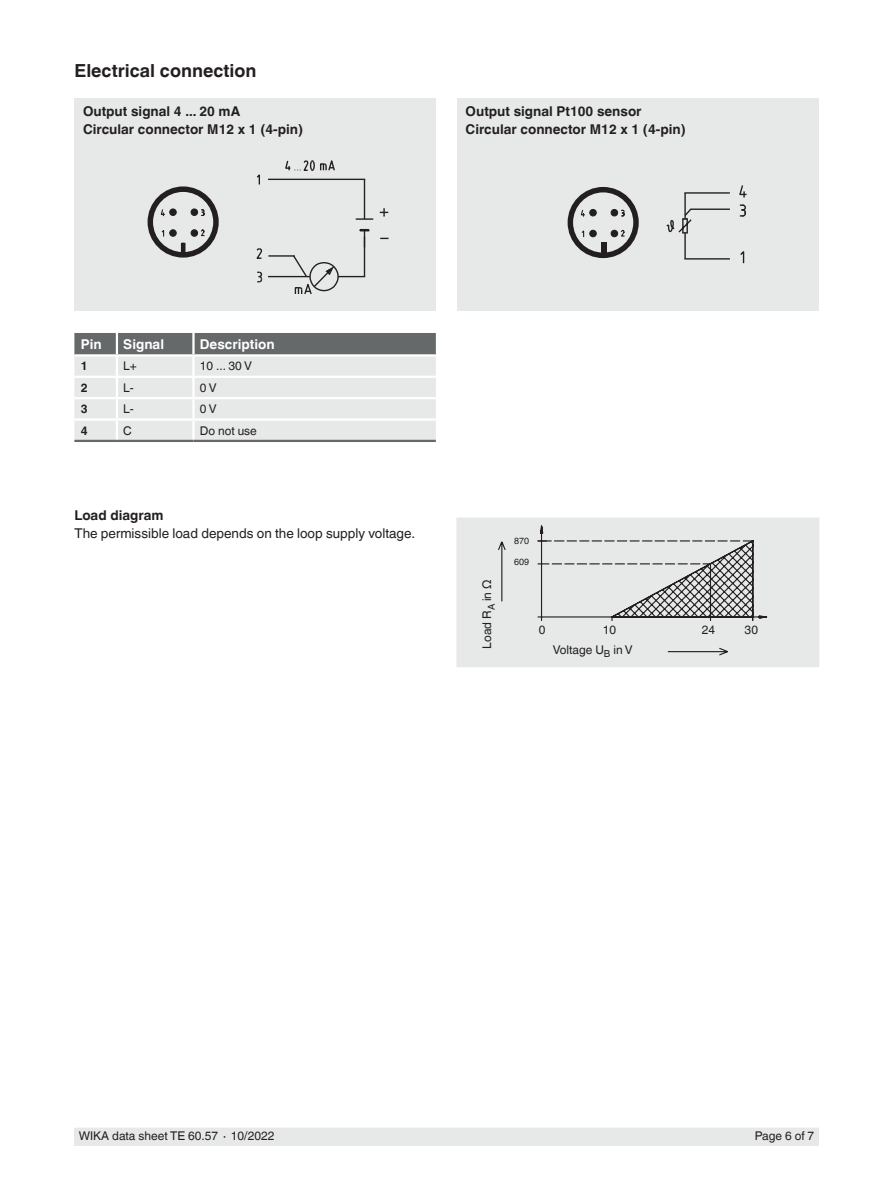
<style>
.page{position:relative;width:893px;height:1188px;background:#fff}
.page>*{position:absolute;margin:0;border:0;box-sizing:border-box;transform-origin:0 0}
.t1{font:700 18px "Helvetica World";color:#231f20}
.t2{font:700 13.5px/18px "Helvetica World";color:#231f20}
.t3{font:13.5px "Helvetica World";color:#231f20}
.t4{font:700 13.5px "Helvetica World";color:#fff}
.t5{font:12px "Helvetica World";color:#231f20}
.t6{font:700 12px "Helvetica World";color:#231f20}
.t7{font:9px "Helvetica World";color:#231f20}
</style>
<div class="page">
<div style="left:74px;top:1128px;width:745px;height:17px;background:#e7e9e8"></div>
<div style="left:75px;top:98px;width:361px;height:212px;background:#e7e9e8"></div>
<div style="left:457px;top:98px;width:362px;height:212px;background:#e7e9e8"></div>
<div style="left:456px;top:518px;width:363px;height:149px;background:#e7e9e8"></div>
<svg style="left:74px;top:333px;width:362px;height:107px;background:#ced0d0"></svg>
<hr style="left:193px;top:418px;width:243px;height:3px;background:#fff">
<hr style="left:192px;top:421px;width:3px;height:19px;background:#fff">
<hr style="left:74px;top:440px;width:43px;height:2px;background:#666969">
<hr style="left:117px;top:440px;width:76px;height:2px;background:#666969">
<hr style="left:193px;top:440px;width:243px;height:2px;background:#666969">
<svg style="left:498px;top:525px;width:270px;height:131px"></svg>
<div style="left:181px;top:243px;width:4px;height:12px;border:1px solid #231f20"></div>
<svg style="left:182px;top:243px;width:2px;height:9px"></svg>
<div style="left:148px;top:186px;width:71px;height:72px;border:5px solid #231f20;border-radius:50%"></div>
<div style="left:169px;top:208px;width:8px;height:8px;border:1px solid #231f20;border-radius:50%"></div>
<div style="left:191px;top:208px;width:7px;height:8px;border:1px solid #231f20;border-radius:50%"></div>
<svg style="left:257px;top:271px;width:6px;height:12px"></svg>
<hr style="left:364px;top:231px;width:1px;height:45px;background:#231f20">
<hr style="left:268px;top:276px;width:42px;height:1px;background:#231f20">
<hr style="left:268px;top:179px;width:97px;height:1px;background:#231f20">
<svg style="left:256px;top:174px;width:4px;height:11px"></svg>
<svg style="left:285px;top:160px;width:50px;height:11px"></svg>
<svg style="left:380px;top:208px;width:8px;height:9px"></svg>
<hr style="left:364px;top:179px;width:1px;height:40px;background:#231f20">
<svg style="left:356px;top:218px;width:17px;height:2px"></svg>
<svg style="left:359px;top:228px;width:11px;height:19px"></svg>
<svg style="left:160px;top:209px;width:45px;height:28px"></svg>
<hr style="left:268px;top:255px;width:27px;height:2px;background:#231f20">
<svg style="left:292px;top:254px;width:73px;height:40px"></svg>
<hr style="left:684px;top:192px;width:46px;height:2px;background:#231f20">
<hr style="left:690px;top:209px;width:40px;height:1px;background:#231f20">
<hr style="left:684px;top:258px;width:46px;height:2px;background:#231f20">
<hr style="left:684px;top:193px;width:2px;height:26px;background:#231f20">
<div style="left:568px;top:187px;width:71px;height:71px;border:5px solid #231f20;border-radius:50%"></div>
<svg style="left:666px;top:207px;width:27px;height:53px"></svg>
<svg style="left:740px;top:251px;width:5px;height:13px"></svg>
<svg style="left:740px;top:204px;width:6px;height:13px"></svg>
<svg style="left:739px;top:185px;width:7px;height:12px"></svg>
<svg style="left:580px;top:209px;width:45px;height:29px"></svg>
<div style="left:601px;top:242px;width:5px;height:12px;background:#231f20"></div>
<svg style="left:256px;top:248px;width:7px;height:11px"></svg>
<h1 class="t1" style="left:74px;top:60px;width:184px">Electrical connection</h1>
<p class="t2" style="left:83px;top:102px;width:222px">Output signal 4 ... 20 mA<br>Circular connector M12 x 1 (4-pin)</p>
<p class="t2" style="left:466px;top:102px;width:222px">Output signal Pt100 sensor<br>Circular connector M12 x 1 (4-pin)</p>
<p class="t4" style="left:81px;top:336px;width:22px">Pin</p>
<p class="t4" style="left:123px;top:336px;width:42px">Signal</p>
<p class="t4" style="left:200px;top:336px;width:76px">Description</p>
<p class="t6" style="left:81px;top:359px;width:8px">1</p>
<p class="t5" style="left:123px;top:359px;width:15px">L+</p>
<p class="t5" style="left:200px;top:359px;width:54px">10 ... 30 V</p>
<p class="t6" style="left:81px;top:381px;width:8px">2</p>
<p class="t5" style="left:123px;top:381px;width:12px">L-</p>
<p class="t5" style="left:200px;top:381px;width:18px">0 V</p>
<p class="t6" style="left:81px;top:402px;width:8px">3</p>
<p class="t5" style="left:123px;top:402px;width:12px">L-</p>
<p class="t5" style="left:200px;top:402px;width:18px">0 V</p>
<p class="t6" style="left:81px;top:423px;width:8px">4</p>
<p class="t5" style="left:123px;top:423px;width:10px">C</p>
<p class="t5" style="left:200px;top:423px;width:59px">Do not use</p>
<p class="t2" style="left:75px;top:506px;width:90px">Load diagram</p>
<p class="t3" style="left:75px;top:525px;width:342px">The permissible load depends on the loop supply voltage.</p>
<p class="t5" style="left:480px;top:649px;width:69px;rotate:-90deg">Load R<sub>A</sub> in Ω</p>
<p class="t7" style="left:514px;top:535px;width:17px">870</p>
<p class="t7" style="left:514px;top:556px;width:17px">609</p>
<p class="t5" style="left:539px;top:623px;width:8px">0</p>
<p class="t5" style="left:603px;top:623px;width:15px">10</p>
<p class="t5" style="left:702px;top:623px;width:15px">24</p>
<p class="t5" style="left:745px;top:623px;width:15px">30</p>
<p class="t5" style="left:553px;top:643px;width:81px">Voltage U<sub>B</sub> in V</p>
<p class="t5" style="left:79px;top:1129px;width:197px">WIKA data sheet TE 60.57 ∙ 10/2022</p>
<p class="t5" style="left:755px;top:1129px;width:61px">Page 6 of 7</p>
</div>
